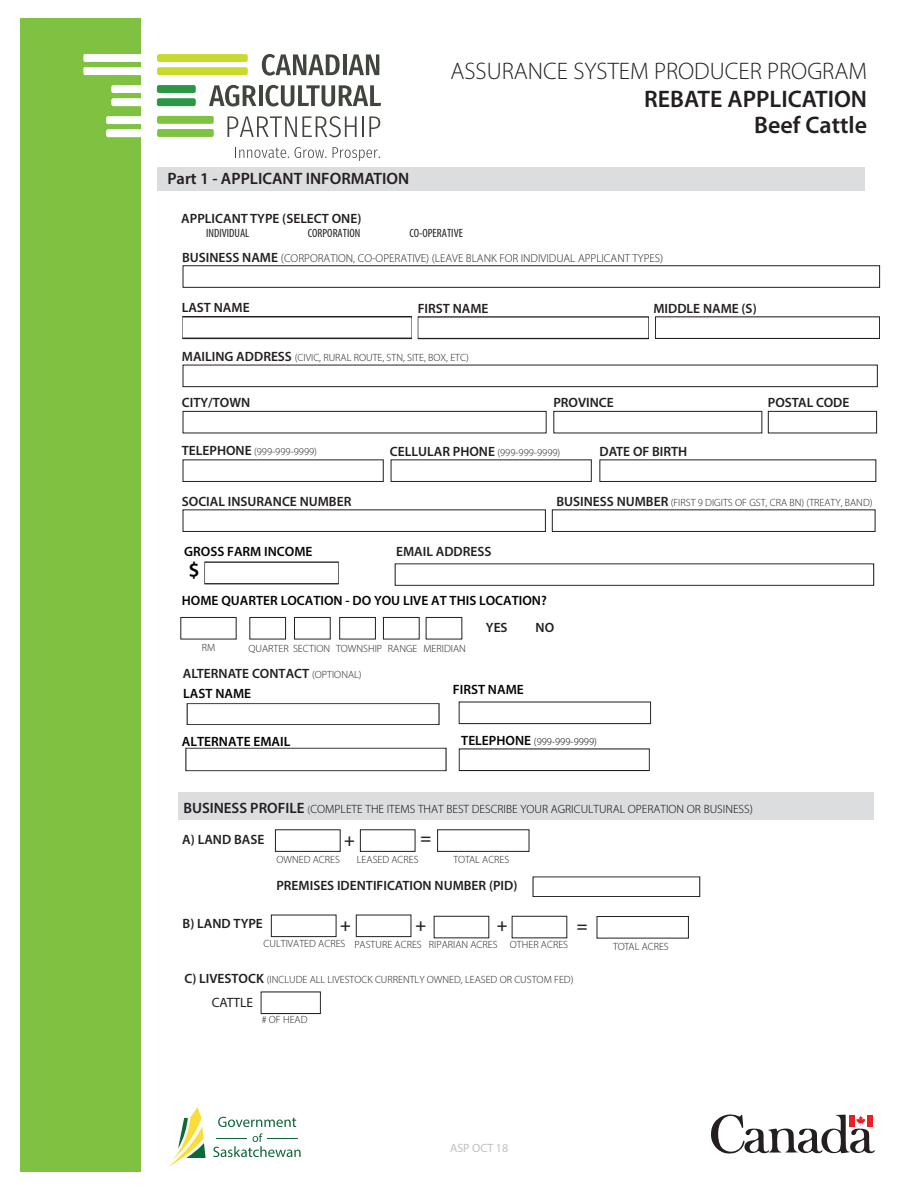
<style>
.page{position:relative;width:918px;height:1188px;background:#fff}
.page>*{position:absolute;margin:0;border:0;box-sizing:border-box;transform-origin:0 0}
.t1{font:300 24px "Myriad Pro";color:#231f20}
.t2{font:600 24px/26.7px "Myriad Pro";color:#231f20;text-align:right}
.t3{font:600 21px "Myriad Pro";color:#040503}
.t4{font:600 18px "Myriad Pro";color:#231f20}
.t5{font:600 16.5px "Myriad Pro";color:#231f20}
.t6{font:600 13.5px "Myriad Pro";color:#231f20}
.t7{font:600 13.5px "Myriad Pro";color:#040503}
.t8{font:600 13.5px "Myriad Pro";color:#010202}
.t9{font:13.5px "Myriad Pro";color:#231f20}
.t10{font:300 12px "Myriad Pro";color:#040503}
.t11{font:condensed 12px "Myriad Pro";color:#231f20}
.t12{font:12px "Myriad Pro";color:#c0c0c0}
.t13{font:300 11.55px "Myriad Pro";color:#231f20}
.t14{font:300 10.5px "Myriad Pro";color:#231f20}
.t15{font:300 10.5px "Myriad Pro";color:#040503}
.s1{font-weight:600;font-size:13.5px}
.s2{font-size:12px}
.s3{font-weight:300;font-size:10.5px}
.s4{font-weight:600;font-size:15px;color:#231f20}
.s5{font-size:10.5px;color:#231f20}
</style>
<div class="page">
<div style="left:20px;top:18px;width:120px;height:1153px;background:#7fc241"></div>
<svg style="left:239px;top:147px;width:50px;height:11px"></svg>
<svg style="left:295px;top:147px;width:32px;height:11px"></svg>
<svg style="left:333px;top:147px;width:47px;height:14px"></svg>
<div style="left:157px;top:129px;width:57px;height:8px;background:#7fc241;border-radius:2px"></div>
<div style="left:157px;top:116px;width:57px;height:8px;background:#7fc241;border-radius:2px"></div>
<div style="left:157px;top:67px;width:91px;height:8px;background:#c9da2f;border-radius:2px"></div>
<div style="left:157px;top:54px;width:91px;height:8px;background:#c9da2f;border-radius:2px"></div>
<div style="left:157px;top:98px;width:39px;height:8px;background:#2a9646;border-radius:2px"></div>
<div style="left:157px;top:85px;width:39px;height:8px;background:#2a9646;border-radius:2px"></div>
<svg style="left:262px;top:54px;width:78px;height:22px"></svg>
<hr style="left:343px;top:54px;width:4px;height:21px;background:#40463d">
<svg style="left:348px;top:54px;width:31px;height:21px"></svg>
<svg style="left:209px;top:85px;width:47px;height:21px"></svg>
<hr style="left:259px;top:85px;width:3px;height:21px;background:#40463d">
<svg style="left:266px;top:85px;width:115px;height:22px"></svg>
<svg style="left:227px;top:116px;width:130px;height:21px"></svg>
<hr style="left:362px;top:116px;width:2px;height:21px;background:#40463d">
<svg style="left:369px;top:116px;width:11px;height:21px"></svg>
<svg style="left:218px;top:1117px;width:78px;height:10px"></svg>
<svg style="left:213px;top:1133px;width:88px;height:24px"></svg>
<hr style="left:216px;top:1138px;width:31px;height:1px;background:#0d6937">
<hr style="left:267px;top:1138px;width:31px;height:1px;background:#0d6937">
<svg style="left:168px;top:1107px;width:38px;height:60px"></svg>
<div style="left:106px;top:129px;width:37px;height:8px;background:#fff;border-radius:2px"></div>
<div style="left:106px;top:116px;width:37px;height:8px;background:#fff;border-radius:2px"></div>
<div style="left:111px;top:98px;width:32px;height:8px;background:#fff;border-radius:2px"></div>
<div style="left:111px;top:85px;width:32px;height:8px;background:#fff;border-radius:2px"></div>
<svg style="left:83px;top:54px;width:58px;height:21px"></svg>
<svg style="left:711px;top:1114px;width:164px;height:40px"></svg>
<div style="left:157px;top:168px;width:707px;height:23px;background:#dcdddf"></div>
<div style="left:261px;top:992px;width:60px;height:22px;border:1px solid #231f20"></div>
<div style="left:360px;top:829px;width:55px;height:23px;border:1px solid #231f20"></div>
<div style="left:275px;top:829px;width:66px;height:23px;border:1px solid #231f20"></div>
<div style="left:437px;top:829px;width:92px;height:23px;border:1px solid #231f20"></div>
<div style="left:178px;top:792px;width:696px;height:28px;background:#dcdddf"></div>
<div style="left:183px;top:265px;width:697px;height:23px;border:1px solid #231f20"></div>
<div style="left:182px;top:317px;width:230px;height:22px;border:1px solid #231f20"></div>
<div style="left:183px;top:365px;width:695px;height:22px;border:1px solid #231f20"></div>
<div style="left:183px;top:411px;width:364px;height:22px;border:1px solid #231f20"></div>
<div style="left:183px;top:459px;width:201px;height:23px;border:1px solid #231f20"></div>
<div style="left:204px;top:562px;width:135px;height:22px;border:1px solid #231f20"></div>
<div style="left:183px;top:509px;width:363px;height:23px;border:1px solid #231f20"></div>
<div style="left:552px;top:509px;width:323px;height:23px;border:1px solid #231f20"></div>
<div style="left:391px;top:459px;width:201px;height:23px;border:1px solid #231f20"></div>
<div style="left:459px;top:702px;width:192px;height:22px;border:1px solid #231f20"></div>
<div style="left:599px;top:459px;width:277px;height:23px;border:1px solid #231f20"></div>
<div style="left:459px;top:749px;width:191px;height:22px;border:1px solid #231f20"></div>
<div style="left:553px;top:411px;width:209px;height:22px;border:1px solid #231f20"></div>
<div style="left:768px;top:411px;width:109px;height:22px;border:1px solid #231f20"></div>
<div style="left:187px;top:703px;width:252px;height:22px;border:1px solid #231f20"></div>
<div style="left:395px;top:563px;width:479px;height:23px;border:1px solid #231f20"></div>
<div style="left:356px;top:915px;width:55px;height:22px;border:1px solid #231f20"></div>
<div style="left:271px;top:915px;width:65px;height:22px;border:1px solid #231f20"></div>
<div style="left:597px;top:916px;width:92px;height:22px;border:1px solid #231f20"></div>
<div style="left:434px;top:916px;width:55px;height:22px;border:1px solid #231f20"></div>
<div style="left:512px;top:916px;width:55px;height:22px;border:1px solid #231f20"></div>
<div style="left:533px;top:877px;width:167px;height:20px;border:1px solid #231f20"></div>
<div style="left:180px;top:617px;width:57px;height:22px;border:1px solid #231f20"></div>
<div style="left:249px;top:617px;width:37px;height:22px;border:1px solid #231f20"></div>
<div style="left:294px;top:617px;width:37px;height:22px;border:1px solid #231f20"></div>
<div style="left:339px;top:617px;width:37px;height:22px;border:1px solid #231f20"></div>
<div style="left:383px;top:617px;width:37px;height:22px;border:1px solid #231f20"></div>
<div style="left:426px;top:617px;width:36px;height:22px;border:1px solid #231f20"></div>
<div style="left:418px;top:317px;width:231px;height:22px;border:1px solid #231f20"></div>
<div style="left:655px;top:317px;width:225px;height:22px;border:1px solid #231f20"></div>
<div style="left:185px;top:748px;width:261px;height:23px;border:1px solid #231f20"></div>
<p class="t5" style="left:167px;top:168px;width:243px">Part 1 - APPLICANT INFORMATION</p>
<h1 class="t1" style="left:450px;top:56px;width:418px">ASSURANCE SYSTEM PRODUCER PROGRAM</h1>
<h1 class="t2" style="left:644px;top:85px;width:224px">REBATE APPLICATION<br>Beef Cattle</h1>
<p class="t6" style="left:181px;top:210px;width:182px">APPLICANT TYPE (SELECT ONE)</p>
<p class="t11" style="left:206px;top:225px;width:45px">INDIVIDUAL</p>
<p class="t11" style="left:308px;top:225px;width:54px">CORPORATION</p>
<p class="t11" style="left:409px;top:225px;width:55px">CO-OPERATIVE</p>
<p class="t13" style="left:182px;top:251px;width:483px"><span class="s1">BUSINESS NAME</span> <span class="s2">(</span>CORPORATION, CO-OPERATIVE) (LEAVE BLANK FOR INDIVIDUAL APPLICANT TYPES)</p>
<p class="t6" style="left:182px;top:299px;width:69px">LAST NAME</p>
<p class="t14" style="left:182px;top:351px;width:289px"><span class="s1">MAILING ADDRESS</span> (CIVIC, RURAL ROUTE, STN, SITE, BOX, ETC)</p>
<p class="t6" style="left:418px;top:300px;width:72px">FIRST NAME</p>
<p class="t6" style="left:653px;top:300px;width:105px">MIDDLE NAME (S)</p>
<p class="t6" style="left:182px;top:394px;width:70px">CITY/TOWN</p>
<p class="t14" style="left:182px;top:445px;width:137px"><span class="s1">TELEPHONE</span> (999-999-9999)</p>
<p class="t6" style="left:553px;top:394px;width:62px">PROVINCE</p>
<p class="t6" style="left:768px;top:394px;width:83px">POSTAL CODE</p>
<p class="t14" style="left:390px;top:446px;width:172px"><span class="s1">CELLULAR PHONE</span> (999-999-9999)</p>
<p class="t6" style="left:599px;top:443px;width:89px">DATE OF BIRTH</p>
<p class="t6" style="left:182px;top:493px;width:171px">SOCIAL INSURANCE NUMBER</p>
<p class="t14" style="left:556px;top:496px;width:318px"><span class="s1">BUSINESS NUMBER</span> (FIRST 9 DIGITS OF GST, CRA BN) (TREATY, BAND)</p>
<p class="t7" style="left:184px;top:543px;width:130px">GROSS FARM INCOME</p>
<h2 class="t3" style="left:189px;top:557px;width:13px">$</h2>
<p class="t6" style="left:396px;top:543px;width:97px">EMAIL ADDRESS</p>
<p class="t7" style="left:182px;top:592px;width:366px">HOME QUARTER LOCATION - DO YOU LIVE AT THIS LOCATION?</p>
<p class="t14" style="left:202px;top:641px;width:15px">RM</p>
<p class="t14" style="left:249px;top:642px;width:219px">QUARTER SECTION TOWNSHIP RANGE MERIDIAN</p>
<p class="t6" style="left:183px;top:664px;width:180px">ALTERNATE CONTACT <span class="s3">(OPTIONAL)</span></p>
<p class="t6" style="left:486px;top:619px;width:23px">YES</p>
<p class="t6" style="left:536px;top:619px;width:20px">NO</p>
<p class="t7" style="left:183px;top:685px;width:69px">LAST NAME</p>
<p class="t8" style="left:182px;top:733px;width:110px">ALTERNATE EMAIL</p>
<p class="t7" style="left:453px;top:681px;width:72px">FIRST NAME</p>
<p class="t15" style="left:461px;top:735px;width:137px"><span class="s1">TELEPHONE</span> (999-999-9999)</p>
<p class="t10" style="left:183px;top:801px;width:571px"><span class="s4">BUSINESS PROFILE</span> <span class="s5">(</span>COMPLETE THE ITEMS THAT BEST DESCRIBE YOUR AGRICULTURAL OPERATION OR BUSINESS)</p>
<p class="t6" style="left:182px;top:831px;width:84px">A) LAND BASE</p>
<p class="t4" style="left:344px;top:829px;width:12px">+</p>
<p class="t4" style="left:420px;top:827px;width:12px">=</p>
<p class="t14" style="left:277px;top:853px;width:65px">OWNED ACRES</p>
<p class="t14" style="left:357px;top:853px;width:63px">LEASED ACRES</p>
<p class="t14" style="left:454px;top:853px;width:57px">TOTAL ACRES</p>
<p class="t6" style="left:276px;top:877px;width:243px">PREMISES IDENTIFICATION NUMBER (PID)</p>
<p class="t6" style="left:183px;top:915px;width:82px">B) LAND TYPE</p>
<h3 class="t4" style="left:497px;top:914px;width:12px">+</h3>
<h3 class="t4" style="left:340px;top:914px;width:12px">+</h3>
<p class="t14" style="left:264px;top:937px;width:160px">CULTIVATED ACRES PASTURE ACRES</p>
<p class="t14" style="left:613px;top:940px;width:57px">TOTAL ACRES</p>
<h3 class="t4" style="left:415px;top:914px;width:12px">+</h3>
<h3 class="t4" style="left:577px;top:915px;width:12px">=</h3>
<p class="t14" style="left:429px;top:938px;width:70px">RIPARIAN ACRES</p>
<p class="t14" style="left:510px;top:938px;width:60px">OTHER ACRES</p>
<p class="t14" style="left:184px;top:973px;width:391px"><span class="s1">C) LIVESTOCK</span> (INCLUDE ALL LIVESTOCK CURRENTLY OWNED, LEASED OR CUSTOM FED)</p>
<p class="t9" style="left:212px;top:994px;width:43px">CATTLE</p>
<p class="t14" style="left:262px;top:1013px;width:47px"># OF HEAD</p>
<p class="t12" style="left:450px;top:1140px;width:60px">ASP OCT 18</p>
</div>
